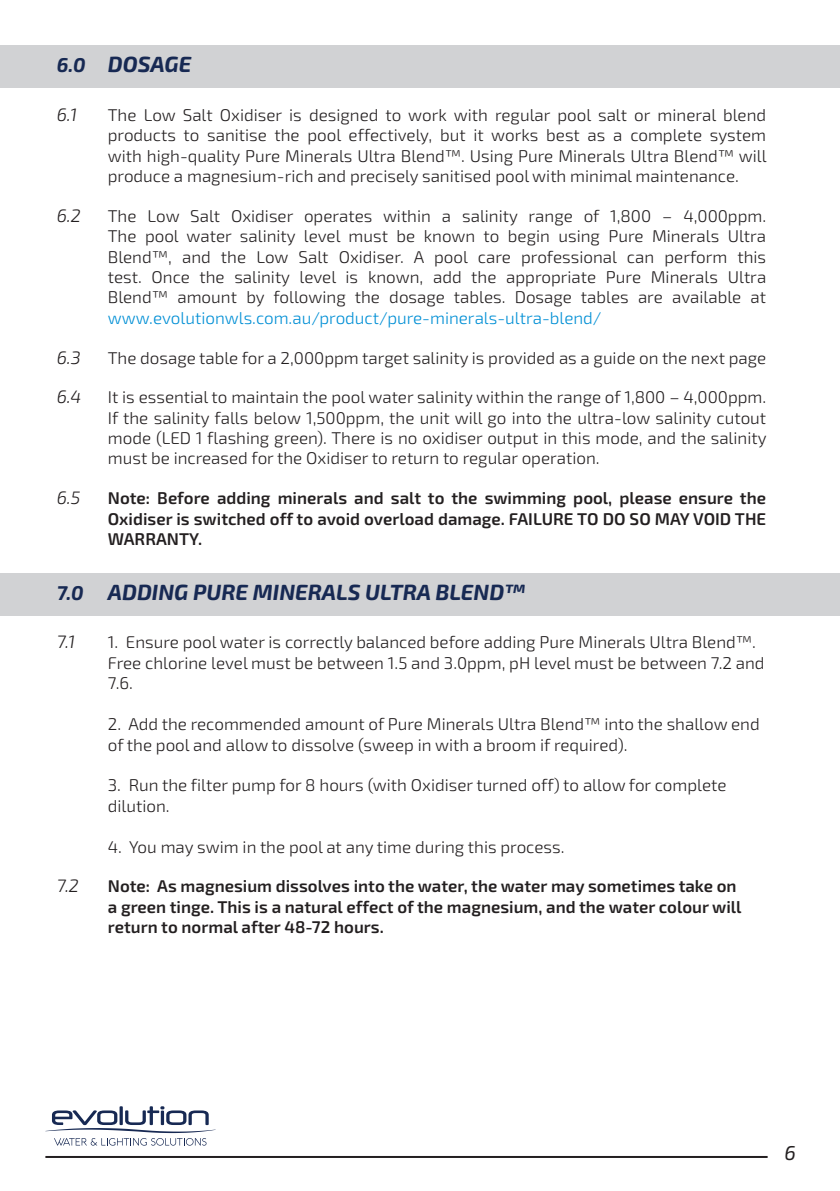
<style>
.page{position:relative;width:840px;height:1191px;background:#fff}
.page>*{position:absolute;margin:0;border:0;box-sizing:border-box;transform-origin:0 0}
.t1{font:italic 700 22px "Exo 2";color:#172953}
.t2{font:italic 20px "Exo 2";color:#231f20}
.t3{font:italic 300 18px "Exo 2";color:#231f20}
.t4{font:300 17px/20.4px "Exo 2";color:#231f20;text-align:justify}
.t5{font:600 17px/20.4px "Exo 2";color:#231f20;text-align:justify}
.t6{font:300 17px "Exo 2";color:#008fd5}
.s1{font-size:20px}
</style>
<div class="page">
<svg style="left:45px;top:1106px;width:170px;height:39px"></svg>
<hr style="left:45px;top:1156px;width:722px;height:2px;background:#231f20">
<div style="left:0;top:45px;width:839px;height:43px;background:#d1d2d4"></div>
<div style="left:0;top:573px;width:839px;height:42px;background:#d1d2d4"></div>
<p class="t1" style="left:57px;top:51px;width:136px"><span class="s1">6.0</span> DOSAGE</p>
<p class="t3" style="left:57px;top:104px;width:22px">6.1</p>
<p class="t4" style="left:108px;top:105px;width:660px">The Low Salt Oxidiser is designed to work with regular pool salt or mineral blend products to sanitise the pool effectively, but it works best as a complete system with high-quality Pure Minerals Ultra Blend™. Using Pure Minerals Ultra Blend™ will produce a magnesium-rich and precisely sanitised pool with minimal maintenance.</p>
<p class="t3" style="left:57px;top:205px;width:26px">6.2</p>
<p class="t4" style="left:108px;top:206px;width:659px">The Low Salt Oxidiser operates within a salinity range of 1,800 – 4,000ppm.<br>The pool water salinity level must be known to begin using Pure Minerals Ultra Blend™, and the Low Salt Oxidiser. A pool care professional can perform this test. Once the salinity level is known, add the appropriate Pure Minerals Ultra Blend™ amount by following the dosage tables. Dosage tables are available at</p>
<p class="t6" style="left:108px;top:308px;width:495px">www.evolutionwls.com.au/product/pure-minerals-ultra-blend/</p>
<p class="t3" style="left:57px;top:347px;width:25px">6.3</p>
<p class="t4" style="left:108px;top:348px;width:659px">The dosage table for a 2,000ppm target salinity is provided as a guide on the next page</p>
<p class="t3" style="left:57px;top:386px;width:26px">6.4</p>
<p class="t4" style="left:108px;top:387px;width:660px">It is essential to maintain the pool water salinity within the range of 1,800 – 4,000ppm.<br>If the salinity falls below 1,500ppm, the unit will go into the ultra-low salinity cutout mode (LED 1 flashing green). There is no oxidiser output in this mode, and the salinity must be increased for the Oxidiser to return to regular operation.</p>
<p class="t3" style="left:57px;top:487px;width:25px">6.5</p>
<p class="t5" style="left:108px;top:488px;width:659px">Note: Before adding minerals and salt to the swimming pool, please ensure the Oxidiser is switched off to avoid overload damage. FAILURE TO DO SO MAY VOID THE WARRANTY.</p>
<p class="t1" style="left:57px;top:579px;width:470px"><span class="s1">7.0</span> ADDING PURE MINERALS ULTRA BLEND™</p>
<p class="t3" style="left:57px;top:631px;width:20px">7.1</p>
<p class="t4" style="left:108px;top:632px;width:658px;text-align:left">1. Ensure pool water is correctly balanced before adding Pure Minerals Ultra Blend™.<br>Free chlorine level must be between 1.5 and 3.0ppm, pH level must be between 7.2 and<br>7.6.</p>
<p class="t4" style="left:108px;top:714px;width:653px">2. Add the recommended amount of Pure Minerals Ultra Blend™ into the shallow end of the pool and allow to dissolve (sweep in with a broom if required).</p>
<p class="t4" style="left:108px;top:775px;width:620px">3. Run the filter pump for 8 hours (with Oxidiser turned off) to allow for complete dilution.</p>
<p class="t4" style="left:108px;top:836px;width:458px">4. You may swim in the pool at any time during this process.</p>
<p class="t3" style="left:57px;top:875px;width:24px">7.2</p>
<p class="t5" style="left:108px;top:876px;width:635px;text-align:left">Note: As magnesium dissolves into the water, the water may sometimes take on a green tinge. This is a natural effect of the magnesium, and the water colour will return to normal after 48-72 hours.</p>
<p class="t2" style="left:784px;top:1141px;width:13px">6</p>
</div>
